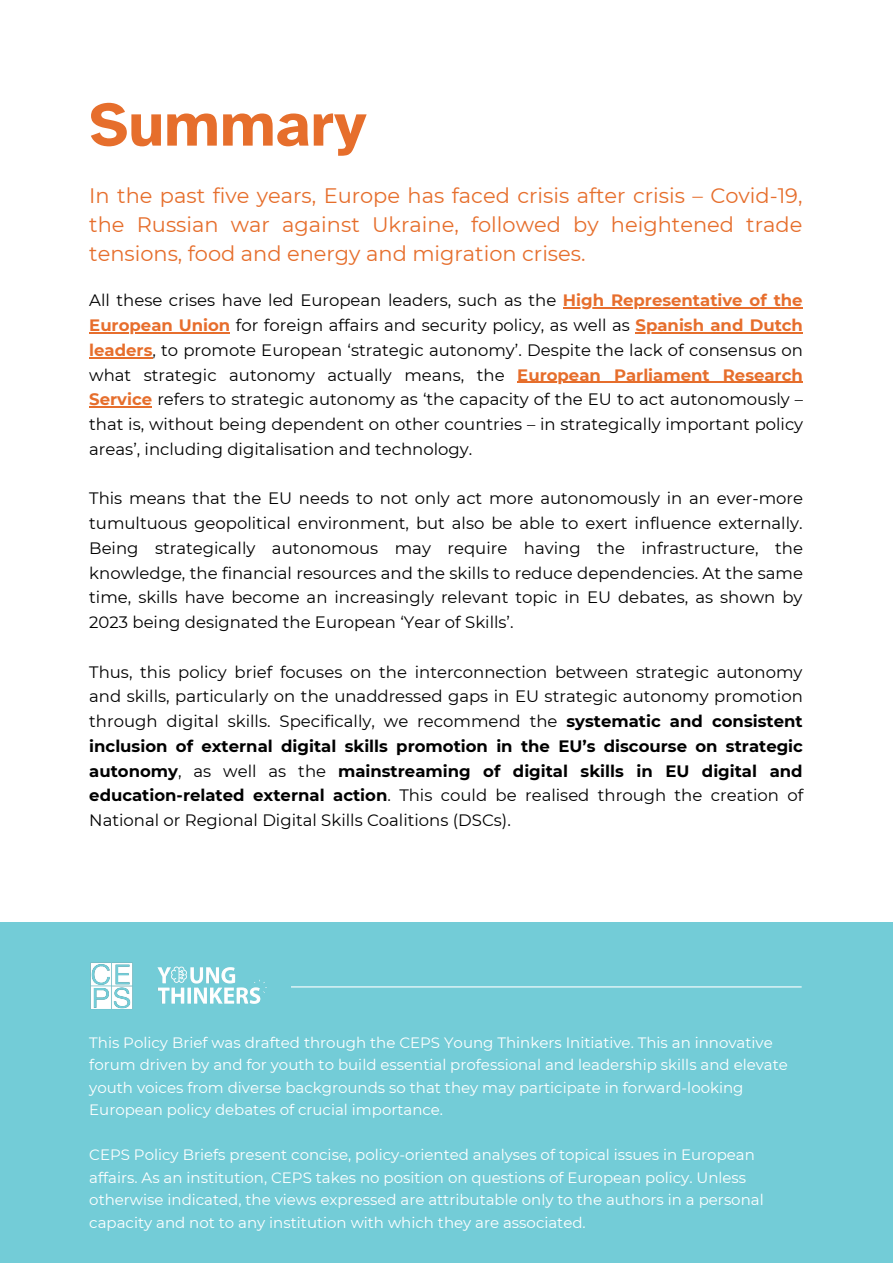
<style>
.page{position:relative;width:893px;height:1264px;background:#fff}
.page>*{position:absolute;margin:0;border:0;box-sizing:border-box;transform-origin:0 0}
.t1{font:700 63px "Atkinson Hyperlegible";color:#e66e2c}
.t2{font:21px/29.2px "Montserrat";color:#e66e2c;text-align:justify}
.t3{font:16.5px/24.8px "Montserrat";color:#000;text-align:justify}
.t4{font:15px/22.5px "Montserrat";color:#fff}
.s1{font-weight:700;color:#e76e2d}
.s2{font-weight:700;color:#e66e2c}
.s3{font-weight:700}
</style>
<div class="page">
<hr style="left:563px;top:307px;width:239px;height:2px;background:#e76e2d">
<hr style="left:89px;top:332px;width:141px;height:1px;background:#e76e2d">
<hr style="left:635px;top:332px;width:168px;height:1px;background:#e66e2c">
<hr style="left:89px;top:357px;width:63px;height:1px;background:#e66e2c">
<hr style="left:517px;top:382px;width:285px;height:1px;background:#e66e2c">
<hr style="left:89px;top:406px;width:63px;height:2px;background:#e66e2c">
<div style="left:0;top:922px;width:892px;height:340px;background:#73ccd7"></div>
<hr style="left:291px;top:986px;width:510px;height:1px;background:#fff">
<img style="left:157px;top:966px;width:110px;height:38px">
<img style="left:90px;top:962px;width:43px;height:47px">
<p class="t1" style="left:89px;top:86px;width:279px">Summary</p>
<p class="t2" style="left:89px;top:180px;width:714px">In the past five years, Europe has faced crisis after crisis – Covid-19, the Russian war against Ukraine, followed by heightened trade tensions, food and energy and migration crises.</p>
<p class="t3" style="left:89px;top:288px;width:715px">All these crises have led European leaders, such as the <span class="s1">High Representative of the European Union</span> for foreign affairs and security policy, as well as <span class="s2">Spanish and Dutch leaders</span>, to promote European ‘strategic autonomy’. Despite the lack of consensus on what strategic autonomy actually means, the <span class="s2">European Parliament Research Service</span> refers to strategic autonomy as ‘the capacity of the EU to act autonomously – that is, without being dependent on other countries – in strategically important policy areas’, including digitalisation and technology.</p>
<p class="t3" style="left:89px;top:486px;width:715px">This means that the EU needs to not only act more autonomously in an ever-more tumultuous geopolitical environment, but also be able to exert influence externally.<br>Being strategically autonomous may require having the infrastructure, the knowledge, the financial resources and the skills to reduce dependencies. At the same time, skills have become an increasingly relevant topic in EU debates, as shown by 2023 being designated the European ‘Year of Skills’.</p>
<p class="t3" style="left:89px;top:659px;width:715px">Thus, this policy brief focuses on the interconnection between strategic autonomy and skills, particularly on the unaddressed gaps in EU strategic autonomy promotion through digital skills. Specifically, we recommend the <span class="s3">systematic and consistent inclusion of external digital skills promotion in the EU’s discourse on strategic autonomy</span>, as well as the <span class="s3">mainstreaming of digital skills in EU digital and education-related external action</span>. This could be realised through the creation of National or Regional Digital Skills Coalitions (DSCs).</p>
<p class="t4" style="left:89px;top:1031px;width:700px">This Policy Brief was drafted through the CEPS Young Thinkers Initiative. This an innovative forum driven by and for youth to build essential professional and leadership skills and elevate youth voices from diverse backgrounds so that they may participate in forward-looking European policy debates of crucial importance.</p>
<p class="t4" style="left:89px;top:1143px;width:676px">CEPS Policy Briefs present concise, policy-oriented analyses of topical issues in European affairs. As an institution, CEPS takes no position on questions of European policy. Unless otherwise indicated, the views expressed are attributable only to the authors in a personal capacity and not to any institution with which they are associated.</p>
</div>
